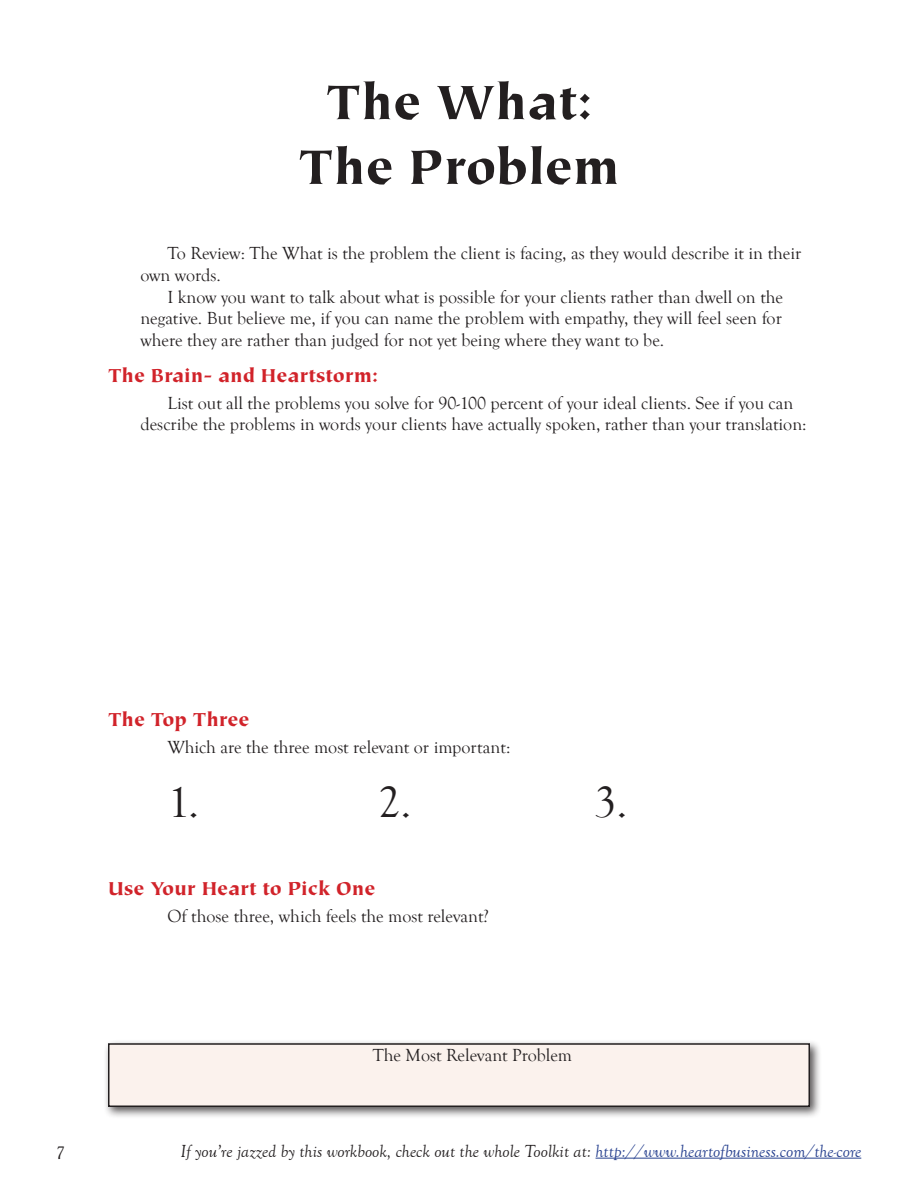
<style>
.page{position:relative;width:918px;height:1188px;background:#fff}
.page>*{position:absolute;margin:0;border:0;box-sizing:border-box;transform-origin:0 0}
.headline{font:900 54px/64.8px "Tiepolo";color:#231f20;text-align:center}
.text{font:45px "Goudy Old Style T";color:#231f20}
.subhead{font:900 21px "Tiepolo";color:#d1232a}
.text-2{font:18px/21.6px "Goudy Old Style T";color:#231f20}
.t1{font:italic 18px "Goudy Old Style T";color:#231f20}
.s1{color:#253f8e}
</style>
<div class="page">
<hr style="left:596px;top:1158px;width:265px;height:1px;background:#253f8e">
<div style="left:104px;top:1039px;width:718px;height:80px;background:#231f20;opacity:.75"></div>
<div style="left:109px;top:1044px;width:700px;height:62px;background:#fbf2ed"></div>
<div style="left:108px;top:1043px;width:702px;height:64px;border:2px solid #231f20"></div>
<p class="headline" style="left:298px;top:71px;width:323px">The What:<br>The Problem</p>
<p class="text-2" style="left:140px;top:243px;width:663px;text-indent:27px">To Review: The What is the problem the client is facing, as they would describe it in their own words.</p>
<p class="text-2" style="left:140px;top:286px;width:644px;text-align:justify;text-indent:27px">I know you want to talk about what is possible for your clients rather than dwell on the negative. But believe me, if you can name the problem with empathy, they will feel seen for where they are rather than judged for not yet being where they want to be.</p>
<p class="subhead" style="left:108px;top:364px;width:271px">The Brain- and Heartstorm:</p>
<p class="text-2" style="left:140px;top:393px;width:668px;text-indent:27px">List out all the problems you solve for 90-100 percent of your ideal clients. See if you can describe the problems in words your clients have actually spoken, rather than your translation:</p>
<p class="subhead" style="left:108px;top:707px;width:143px">The Top Three</p>
<p class="text-2" style="left:167px;top:736px;width:345px">Which are the three most relevant or important:</p>
<p class="text" style="left:167px;top:778px;width:33px">1.</p>
<p class="text" style="left:378px;top:778px;width:35px">2.</p>
<p class="text" style="left:594px;top:778px;width:35px">3.</p>
<p class="subhead" style="left:108px;top:877px;width:269px">Use Your Heart to Pick One</p>
<p class="text-2" style="left:167px;top:906px;width:323px">Of those three, which feels the most relevant?</p>
<p class="text-2" style="left:373px;top:1045px;width:201px">The Most Relevant Problem</p>
<p class="t1" style="left:56px;top:1143px;width:10px">7</p>
<p class="t1" style="left:180px;top:1141px;width:682px">If you’re jazzed by this workbook, check out the whole Toolkit at: <span class="s1">http://www.heartofbusiness.com/the-core</span></p>
</div>
